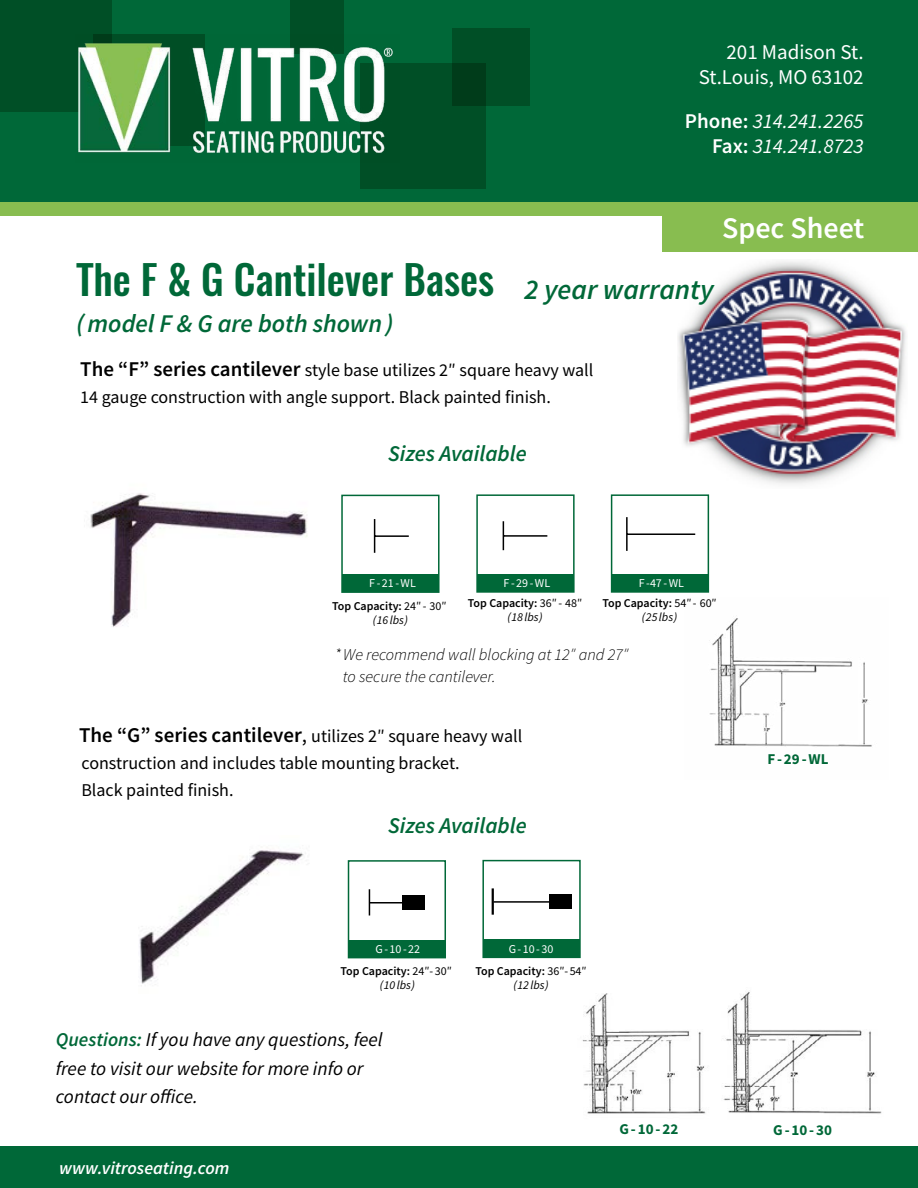
<style>
.page{position:relative;width:918px;height:1188px;background:#fff}
.page>*{position:absolute;margin:0;border:0;box-sizing:border-box;transform-origin:0 0}
.t1{font:500 40.5px "Oswald";color:#006838}
.t2{font:600 30px "Source Sans Pro";color:#fff}
.t3{font:italic 600 28.5px "Source Sans Pro";color:#006838}
.t4{font:italic 600 25.5px "Source Sans Pro";color:#006838}
.t5{font:italic 600 22.5px "Source Sans Pro";color:#006838}
.t6{font:italic 21px/25.2px "Source Sans Pro";color:#fff;text-align:right}
.t7{font:21px/25.2px "Source Sans Pro";color:#fff;text-align:right}
.t8{font:italic 19.5px/28.5px "Source Sans Pro";color:#000}
.t9{font:18px/27px "Source Sans Pro";color:#000}
.t10{font:italic 600 18px "Source Sans Pro";color:#fff}
.t11{font:italic 300 16.5px/22.5px "Source Sans Pro";color:#000}
.t12{font:700 15px "Source Sans Pro";color:#006838}
.t13{font:600 12px/14.4px "Source Sans Pro";color:#000;text-align:center}
.t14{font:12px "Source Sans Pro";color:#fff}
.s1{font-weight:600;font-style:normal}
.s2{font-weight:600;font-size:21px}
.s3{font-weight:400}
.s4{font-weight:400;font-style:italic}
.s5{font-size:21px}
.s6{font-weight:600;color:#006838}
</style>
<div class="page">
<img style="left:678px;top:261px;width:228px;height:223px">
<img style="left:560px;top:991px;width:343px;height:156px">
<div style="left:0;top:0;width:918px;height:205px;background:#006838"></div>
<div style="left:0;top:0;width:112px;height:112px;background:#004f26"></div>
<div style="left:290px;top:0;width:54px;height:54px;background:#004f26"></div>
<div style="left:360px;top:63px;width:126px;height:126px;background:#004f26"></div>
<div style="left:452px;top:29px;width:77px;height:77px;background:linear-gradient(to right,#00421e,#005228)"></div>
<div style="left:0;top:202px;width:918px;height:14px;background:#88bd50"></div>
<div style="left:0;top:1147px;width:918px;height:41px;background:#006838"></div>
<div style="left:662px;top:204px;width:256px;height:48px;background:#88bd50"></div>
<div style="left:341px;top:495px;width:99px;height:98px;border:2px solid #006838"></div>
<div style="left:476px;top:494px;width:99px;height:99px;border:2px solid #006838"></div>
<div style="left:611px;top:494px;width:98px;height:99px;border:2px solid #006838"></div>
<div style="left:348px;top:860px;width:98px;height:98px;border:2px solid #006838"></div>
<div style="left:342px;top:574px;width:97px;height:18px;background:#006838"></div>
<div style="left:477px;top:574px;width:97px;height:18px;background:#006838"></div>
<div style="left:612px;top:574px;width:97px;height:18px;background:#006838"></div>
<div style="left:349px;top:940px;width:97px;height:18px;background:#006838"></div>
<div style="left:482px;top:860px;width:99px;height:98px;border:2px solid #006838"></div>
<div style="left:484px;top:939px;width:96px;height:18px;background:#006838"></div>
<img style="left:90px;top:493px;width:218px;height:134px">
<svg style="left:503px;top:521px;width:1px;height:29px"></svg>
<hr style="left:504px;top:535px;width:43px;height:2px;background:#000">
<hr style="left:374px;top:519px;width:1px;height:34px;background:#000">
<hr style="left:375px;top:535px;width:34px;height:2px;background:#000">
<hr style="left:626px;top:517px;width:2px;height:34px;background:#000">
<hr style="left:627px;top:533px;width:68px;height:2px;background:#000">
<img style="left:139px;top:850px;width:165px;height:134px">
<svg style="left:369px;top:889px;width:1px;height:27px"></svg>
<hr style="left:370px;top:902px;width:43px;height:2px;background:#000">
<div style="left:402px;top:895px;width:23px;height:15px;background:#000"></div>
<hr style="left:492px;top:888px;width:2px;height:27px;background:#000">
<hr style="left:494px;top:901px;width:66px;height:2px;background:#000">
<div style="left:550px;top:894px;width:22px;height:15px;background:#000"></div>
<img style="left:709px;top:618px;width:163px;height:129px">
<img style="left:78px;top:35px;width:315px;height:118px">
<p class="t7" style="left:699px;top:40px;width:166px">201 Madison St.<br>St.Louis, MO 63102</p>
<p class="t6" style="left:685px;top:108px;width:180px"><span class="s1">Phone:</span> 314.241.2265<br><span class="s1">Fax:</span> 314.241.8723</p>
<h1 class="t1" style="left:76px;top:251px;width:419px">The F &amp; G Cantilever Bases</h1>
<h3 class="t4" style="left:76px;top:307px;width:318px">(model F &amp; G are both shown)</h3>
<h2 class="t2" style="left:722px;top:208px;width:144px">Spec Sheet</h2>
<h3 class="t3" style="left:525px;top:271px;width:191px">2 year warranty</h3>
<p class="t9" style="left:80px;top:356px;width:515px"><span class="s2">The “F” series cantilever</span> style base utilizes 2″ square heavy wall<br>14 gauge construction with angle support. Black painted finish.</p>
<p class="t5" style="left:388px;top:439px;width:140px">Sizes Available</p>
<p class="t14" style="left:369px;top:576px;width:48px">F-21-WL</p>
<p class="t14" style="left:504px;top:576px;width:48px">F-29-WL</p>
<p class="t14" style="left:639px;top:576px;width:47px">F-47-WL</p>
<p class="t13" style="left:332px;top:598px;width:116px">Top Capacity: <span class="s3">24″ - 30″ </span><span class="s4">(16lbs)</span></p>
<p class="t13" style="left:468px;top:595px;width:116px">Top Capacity: <span class="s3">36″ - 48″ </span><span class="s4">(18lbs)</span></p>
<p class="t13" style="left:602px;top:595px;width:116px">Top Capacity: <span class="s3">54″ - 60″ </span><span class="s4">(25lbs)</span></p>
<p class="t11" style="left:343px;top:643px;width:287px;text-indent:-8px">*We recommend wall blocking at 12″ and 27″ to secure the cantilever.</p>
<p class="t9" style="left:79px;top:722px;width:445px"><span class="s2">The “G” series cantilever</span><span class="s5">,</span> utilizes 2″ square heavy wall construction and includes table mounting bracket.<br>Black painted finish.</p>
<p class="t5" style="left:388px;top:810px;width:140px">Sizes Available</p>
<p class="t14" style="left:376px;top:942px;width:46px">G-10-22</p>
<p class="t14" style="left:509px;top:941px;width:46px">G-10-30</p>
<p class="t13" style="left:341px;top:963px;width:113px">Top Capacity: <span class="s3">24″- 30″ </span><span class="s4">(10lbs)</span></p>
<p class="t8" style="left:56px;top:1025px;width:328px"><span class="s6">Questions:</span> If you have any questions, feel free to visit our website for more info or contact our office.</p>
<p class="t10" style="left:59px;top:1156px;width:172px">www.vitroseating.com</p>
<p class="t13" style="left:475px;top:963px;width:113px">Top Capacity: <span class="s3">36″- 54″ </span><span class="s4">(12lbs)</span></p>
<p class="t12" style="left:620px;top:1119px;width:60px">G-10-22</p>
<p class="t12" style="left:767px;top:749px;width:63px">F-29-WL</p>
<p class="t12" style="left:773px;top:1120px;width:60px">G-10-30</p>
</div>
